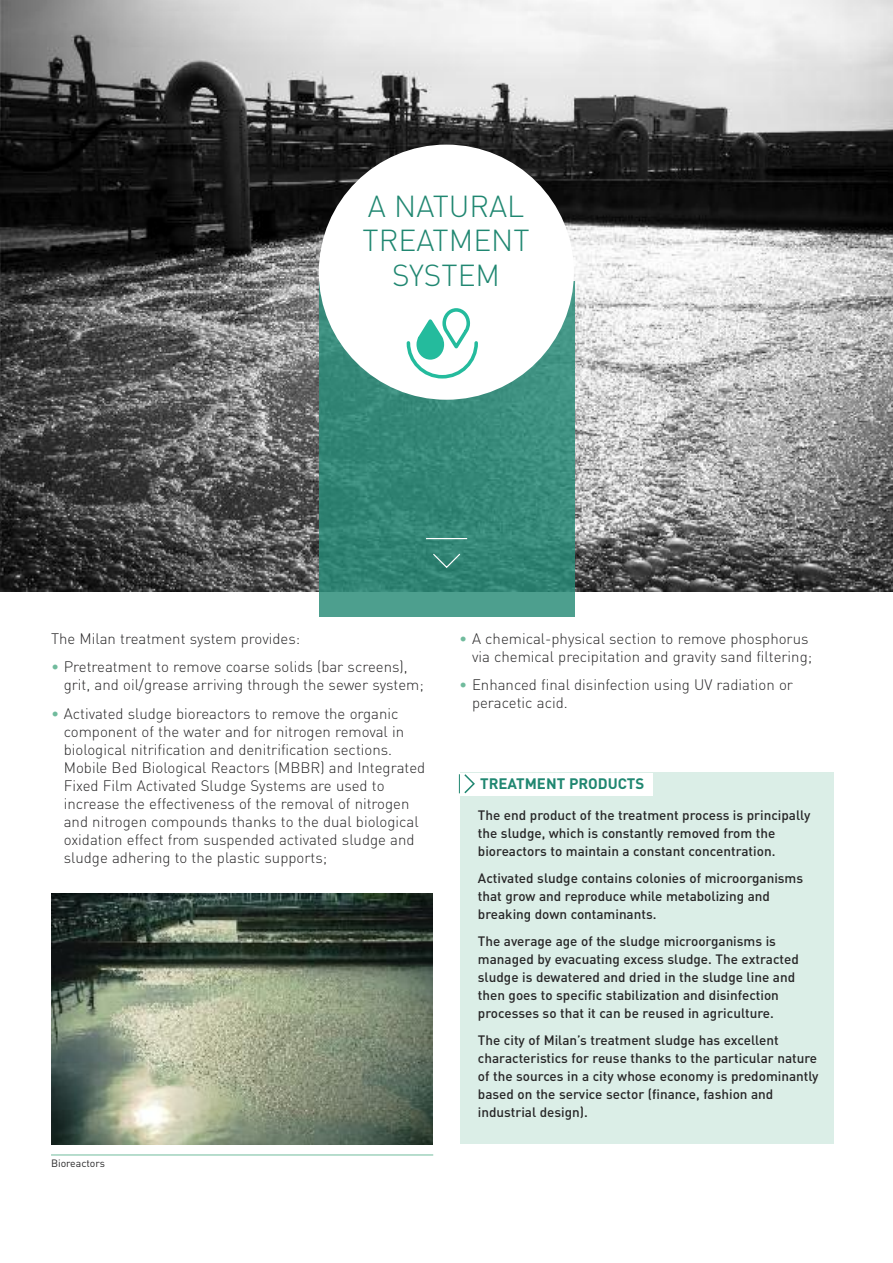
<style>
.page{position:relative;width:893px;height:1263px;background:#fff}
.page>*{position:absolute;margin:0;border:0;box-sizing:border-box;transform-origin:0 0}
.t1{font:300 30px/34.5px "DIN";color:#208771;text-align:center}
.t2{font:300 15px/18px "DIN";color:#272627}
.t3{font:700 15px "DIN";color:#208771}
.t4{font:500 13.5px/18px "DIN";color:#272627}
.t5{font:10.5px "DIN";color:#272627}
.s1{color:#71bb9d}
</style>
<div class="page">
<img style="left:0;top:0;width:893px;height:591px">
<div style="left:319px;top:591px;width:255px;height:26px;background:#4d9f8e"></div>
<img style="left:319px;top:284px;width:255px;height:307px">
<hr style="left:426px;top:538px;width:41px;height:1px;background:#fff">
<svg style="left:432px;top:552px;width:29px;height:17px"></svg>
<div style="left:319px;top:145px;width:255px;height:255px;background:#fff;border-radius:50%"></div>
<svg style="left:407px;top:308px;width:71px;height:70px"></svg>
<div style="left:460px;top:773px;width:373px;height:371px;background:#dbeee7"></div>
<div style="left:459px;top:773px;width:194px;height:22px;background:#fff"></div>
<svg style="left:459px;top:774px;width:16px;height:20px"></svg>
<img style="left:51px;top:893px;width:382px;height:252px">
<hr style="left:51px;top:1155px;width:382px;height:1px;background:#71bb9d">
<h1 class="t1" style="left:363px;top:192px;width:168px">A NATURAL<br>TREATMENT<br>SYSTEM</h1>
<p class="t2" style="left:51px;top:631px;width:251px">The Milan treatment system provides:</p>
<p class="t2" style="left:64px;top:659px;width:361px;text-indent:-13px"><span class="s1">•</span> Pretreatment to remove coarse solids (bar screens), grit, and oil/grease arriving through the sewer system;</p>
<p class="t2" style="left:64px;top:706px;width:363px;text-indent:-13px"><span class="s1">•</span> Activated sludge bioreactors to remove the organic component of the water and for nitrogen removal in biological nitrification and denitrification sections.<br>Mobile Bed Biological Reactors (MBBR) and Integrated Fixed Film Activated Sludge Systems are used to increase the effectiveness of the removal of nitrogen and nitrogen compounds thanks to the dual biological oxidation effect from suspended activated sludge and sludge adhering to the plastic supports;</p>
<p class="t5" style="left:51px;top:1159px;width:55px">Bioreactors</p>
<p class="t2" style="left:459px;top:631px;width:354px;text-align:right"><span class="s1">•</span> A chemical-physical section to remove phosphorus via chemical precipitation and gravity sand filtering;</p>
<p class="t2" style="left:472px;top:677px;width:323px;text-indent:-13px"><span class="s1">•</span> Enhanced final disinfection using UV radiation or peracetic acid.</p>
<p class="t3" style="left:480px;top:779px;width:166px">TREATMENT PRODUCTS</p>
<p class="t4" style="left:478px;top:807px;width:334px">The end product of the treatment process is principally the sludge, which is constantly removed from the bioreactors to maintain a constant concentration.</p>
<p class="t4" style="left:478px;top:870px;width:327px">Activated sludge contains colonies of microorganisms that grow and reproduce while metabolizing and breaking down contaminants.</p>
<p class="t4" style="left:478px;top:933px;width:323px">The average age of the sludge microorganisms is managed by evacuating excess sludge. The extracted sludge is dewatered and dried in the sludge line and then goes to specific stabilization and disinfection processes so that it can be reused in agriculture.</p>
<p class="t4" style="left:478px;top:1032px;width:342px">The city of Milan’s treatment sludge has excellent characteristics for reuse thanks to the particular nature of the sources in a city whose economy is predominantly based on the service sector (finance, fashion and industrial design).</p>
</div>
